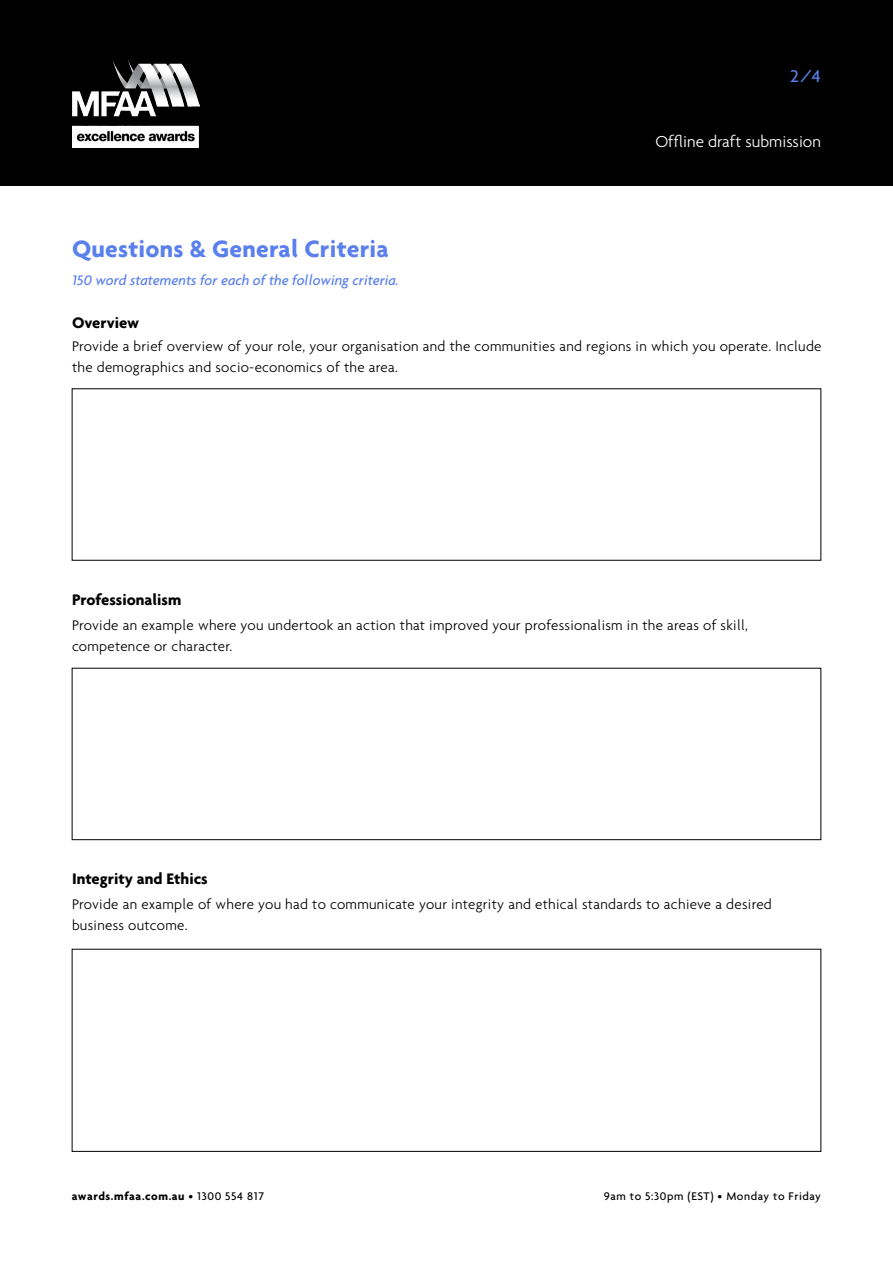
<style>
.page{position:relative;width:893px;height:1263px;background:#fff}
.page>*{position:absolute;margin:0;border:0;box-sizing:border-box;transform-origin:0 0}
.t1{font:700 25.5px "Agenda";letter-spacing:.01em;color:#5a80ed}
.t2{font:500 18.45px "Agenda";color:#5a80ed}
.t3{font:300 17.25px "Agenda";color:#fff}
.t4{font:700 16.5px "Agenda";color:#000}
.t5{font:300 15px/21px "Agenda";letter-spacing:.02em;color:#000}
.t6{font:italic 500 15px "Agenda";color:#5a80ed}
.t7{font:500 12px "Agenda";letter-spacing:.05em;color:#000}
.t8{font:700 12px "Agenda";letter-spacing:.05em;color:#000}
.s1{font-weight:500}
</style>
<div class="page">
<div style="left:0;top:0;width:893px;height:185px;background:#000"></div>
<div style="left:72px;top:668px;width:749px;height:172px;border:1px solid #000101"></div>
<img style="left:72px;top:61px;width:128px;height:86px">
<p class="t2" style="left:790px;top:65px;width:32px">2/4</p>
<h1 class="t1" style="left:72px;top:234px;width:318px">Questions &amp; General Criteria</h1>
<p class="t6" style="left:72px;top:271px;width:328px">150 word statements for each of the following criteria.</p>
<p class="t4" style="left:72px;top:313px;width:69px">Overview</p>
<p class="t3" style="left:655px;top:131px;width:167px">Offline draft submission</p>
<p class="t5" style="left:72px;top:335px;width:751px">Provide a brief overview of your role, your organisation and the communities and regions in which you operate. Include the demographics and socio-economics of the area.</p>
<p class="t4" style="left:72px;top:589px;width:111px">Professionalism</p>
<p class="t5" style="left:72px;top:614px;width:677px">Provide an example where you undertook an action that improved your professionalism in the areas of skill, competence or character.</p>
<p class="t4" style="left:72px;top:869px;width:137px">Integrity and Ethics</p>
<p class="t5" style="left:72px;top:893px;width:701px">Provide an example of where you had to communicate your integrity and ethical standards to achieve a desired business outcome.</p>
<p class="t8" style="left:72px;top:1189px;width:194px">awards.mfaa.com.au <span class="s1">• 1300 554 817</span></p>
<p class="t7" style="left:604px;top:1189px;width:219px">9am to 5:30pm (EST) • Monday to Friday</p>
</div>
